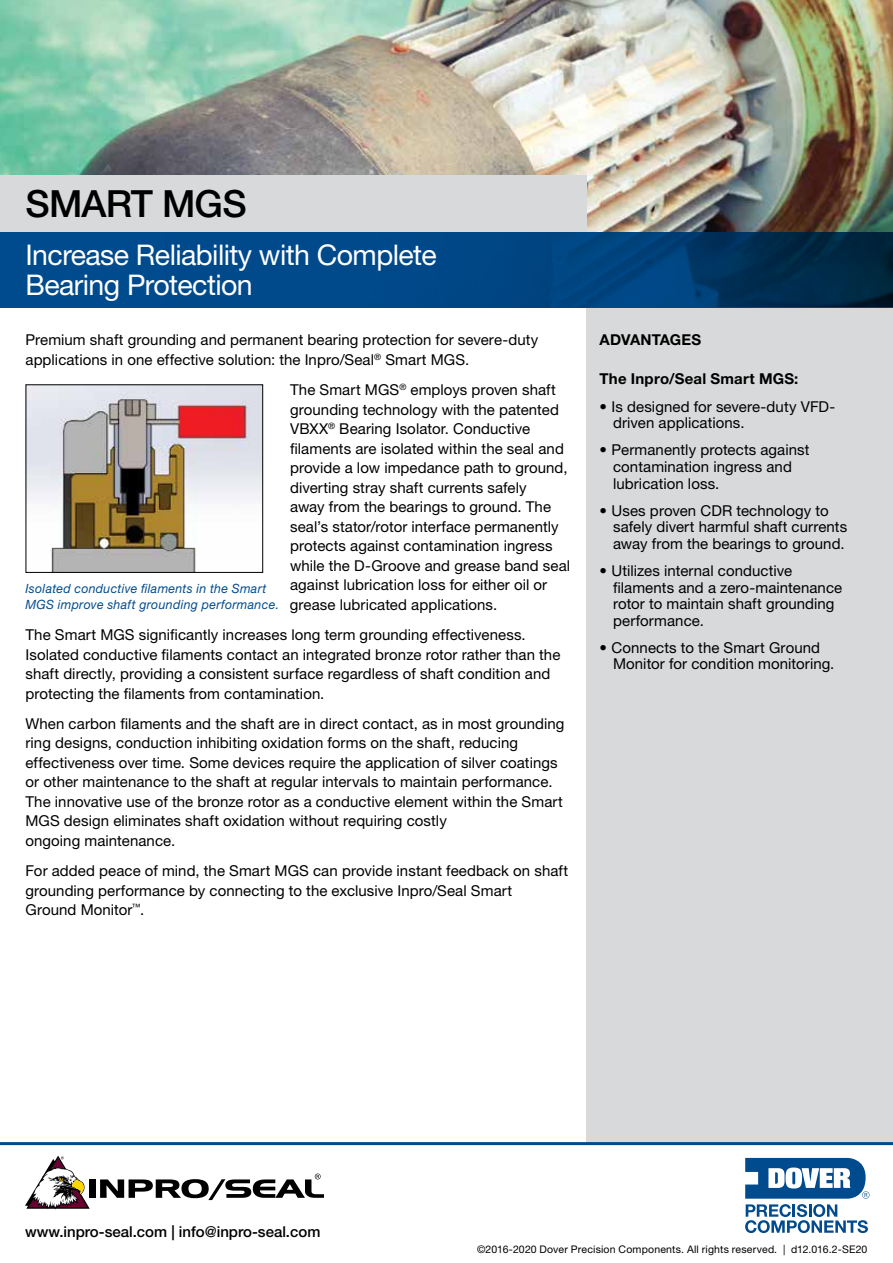
<style>
.page{position:relative;width:893px;height:1263px;background:#fff}
.page>*{position:absolute;margin:0;border:0;box-sizing:border-box;transform-origin:0 0}
.t1{font:500 37.5px "Helvetica Neue LT Std";letter-spacing:-.02em;color:#000}
.t2{font:28.5px/30px "Helvetica Neue LT Std";letter-spacing:-.02em;color:#fff}
.t3{font:15px/19.5px "Helvetica Neue LT Std";letter-spacing:.005em;color:#000}
.t4{font:500 15px "Helvetica Neue LT Std";color:#000}
.t5{font:700 15px "Helvetica Neue LT Std";letter-spacing:.015em;color:#000}
.t6{font:italic 12.75px/16.5px "Helvetica Neue LT Std";letter-spacing:.025em;color:#004b8d}
.t7{font:10.5px "Helvetica Neue LT Std";letter-spacing:.015em;color:#000}
</style>
<div class="page">
<img style="left:0;top:0;width:893px;height:232px">
<div style="left:587px;top:307px;width:306px;height:836px;background:#d7d9da"></div>
<div style="left:0;top:176px;width:587px;height:56px;background:#d7d9da"></div>
<svg style="left:0;top:232px;width:893px;height:75px;fill:#004888"></svg>
<svg style="left:745px;top:1158px;width:124px;height:75px"></svg>
<div style="left:89px;top:1179px;width:7px;height:19px;background:#000"></div>
<svg style="left:25px;top:1155px;width:65px;height:54px"></svg>
<svg style="left:100px;top:1173px;width:224px;height:27px"></svg>
<hr style="left:0;top:1142px;width:893px;height:3px;background:#004b8d">
<img style="left:28px;top:386px;width:233px;height:185px">
<div style="left:26px;top:384px;width:237px;height:189px;border:1px solid #000"></div>
<h1 class="t1" style="left:26px;top:182px;width:223px">SMART MGS</h1>
<h2 class="t2" style="left:26px;top:239px;width:413px">Increase Reliability with Complete<br>Bearing Protection</h2>
<p class="t3" style="left:26px;top:330px;width:514px">Premium shaft grounding and permanent bearing protection for severe-duty applications in one effective solution: the Inpro/Seal<sup>®</sup> Smart MGS.</p>
<p class="t3" style="left:290px;top:380px;width:282px">The Smart MGS<sup>®</sup> employs proven shaft grounding technology with the patented VBXX<sup>®</sup> Bearing Isolator. Conductive filaments are isolated within the seal and provide a low impedance path to ground, diverting stray shaft currents safely<br>away from the bearings to ground. The seal’s stator/rotor interface permanently protects against contamination ingress while the D-Groove and grease band seal against lubrication loss for either oil or grease lubricated applications.</p>
<p class="t3" style="left:26px;top:625px;width:536px">The Smart MGS significantly increases long term grounding effectiveness.<br>Isolated conductive filaments contact an integrated bronze rotor rather than the shaft directly, providing a consistent surface regardless of shaft condition and protecting the filaments from contamination.</p>
<p class="t3" style="left:26px;top:713px;width:540px">When carbon filaments and the shaft are in direct contact, as in most grounding ring designs, conduction inhibiting oxidation forms on the shaft, reducing effectiveness over time. Some devices require the application of silver coatings or other maintenance to the shaft at regular intervals to maintain performance.<br>The innovative use of the bronze rotor as a conductive element within the Smart MGS design eliminates shaft oxidation without requiring costly<br>ongoing maintenance.</p>
<p class="t3" style="left:26px;top:861px;width:544px">For added peace of mind, the Smart MGS can provide instant feedback on shaft grounding performance by connecting to the exclusive Inpro/Seal Smart<br>Ground Monitor<sup>™</sup>.</p>
<p class="t6" style="left:26px;top:580px;width:255px">Isolated conductive filaments in the Smart<br>MGS improve shaft grounding performance.</p>
<p class="t5" style="left:600px;top:331px;width:103px">ADVANTAGES</p>
<p class="t5" style="left:600px;top:370px;width:200px">The Inpro/Seal Smart MGS:</p>
<p class="t3" style="left:613px;top:398px;width:224px;line-height:16.5px;text-indent:-14px">• Is designed for severe-duty VFD&shy;driven applications.</p>
<p class="t3" style="left:613px;top:442px;width:198px;line-height:16.5px;text-indent:-14px">• Permanently protects against contamination ingress and lubrication loss.</p>
<p class="t3" style="left:613px;top:502px;width:236px;line-height:16.5px;text-indent:-14px">• Uses proven CDR technology to safely divert harmful shaft currents away from the bearings to ground.</p>
<p class="t3" style="left:613px;top:562px;width:231px;line-height:16.5px;text-indent:-14px">• Utilizes internal conductive filaments and a zero-maintenance rotor to maintain shaft grounding performance.</p>
<p class="t3" style="left:613px;top:639px;width:223px;line-height:16.5px;text-indent:-14px">• Connects to the Smart Ground<br>Monitor for condition monitoring.</p>
<p class="t4" style="left:25px;top:1223px;width:297px">www.inpro-seal.com | info@inpro-seal.com</p>
<p class="t7" style="left:477px;top:1243px;width:392px">©2016-2020 Dover Precision Components. All rights reserved. | d12.016.2-SE20</p>
</div>
